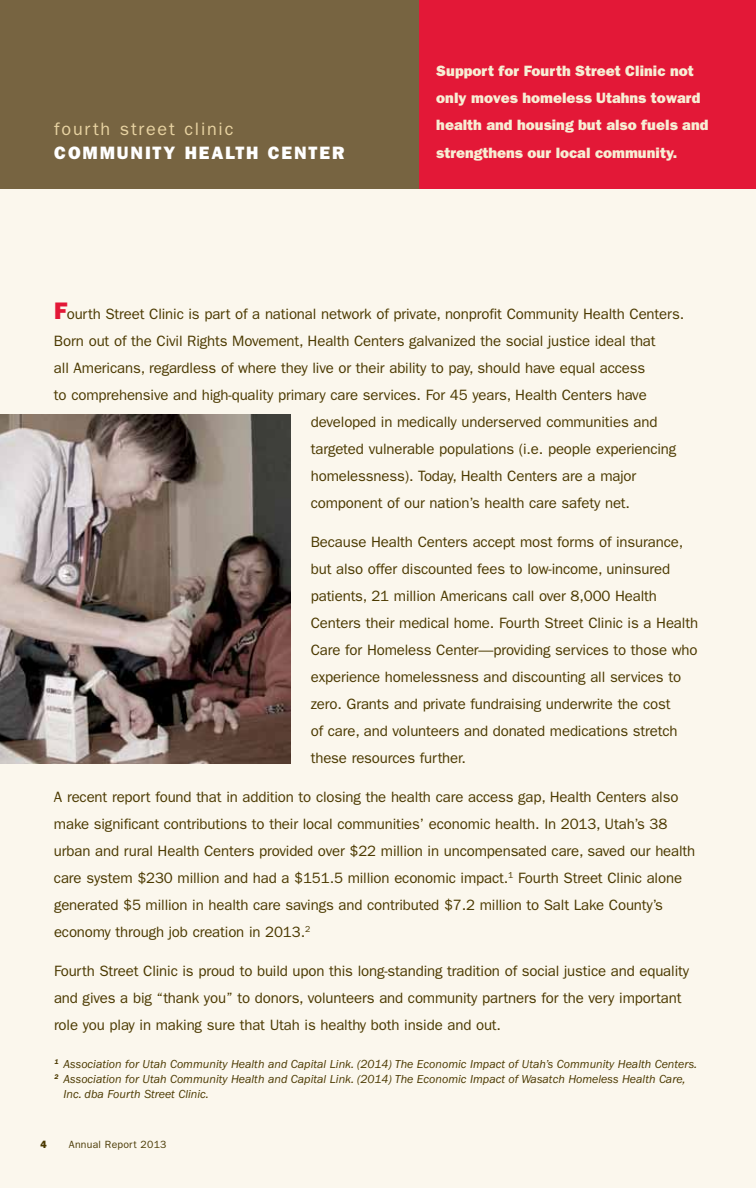
<style>
.page{position:relative;width:756px;height:1188px;background:#fbf7ed}
.page>*{position:absolute;margin:0;border:0;box-sizing:border-box;transform-origin:0 0}
.t1{font:18px "ITC Franklin Gothic Std Hvy";letter-spacing:.1em;color:#fff}
.t2{font:18px "ITC Franklin Gothic Std";letter-spacing:.1em;color:#e8d3a2}
.t3{font:15px/27px "ITC Franklin Gothic Std";letter-spacing:-.01em;color:#4b3900}
.t4{font:15px/27.3px "ITC Franklin Gothic Std Hvy";color:#f7eed4}
.t5{font:italic 12px "ITC Franklin Gothic Std";color:#4b3900}
.t6{font:10.5px "ITC Franklin Gothic Std";letter-spacing:.02em;color:#4b3900}
.t7{font:10.5px "ITC Franklin Gothic Std Hvy";color:#4b3900}
.s1{font-family:"ITC Franklin Gothic Std Hvy";font-size:24px;color:#e31837}
</style>
<div class="page">
<div style="left:0;top:0;width:426px;height:188px;background:#776441"></div>
<div style="left:419px;top:0;width:337px;height:188px;background:#e31837"></div>
<img style="left:0;top:414px;width:291px;height:350px">
<p class="t2" style="left:54px;top:118px;width:181px">fourth street clinic</p>
<p class="t1" style="left:54px;top:142px;width:291px">COMMUNITY HEALTH CENTER</p>
<p class="t4" style="left:436px;top:57px;width:274px">Support for Fourth Street Clinic not only moves homeless Utahns toward health and housing but also fuels and strengthens our local community.</p>
<p class="t3" style="left:54px;top:300px;width:632px"><span class="s1">F</span>ourth Street Clinic is part of a national network of private, nonprofit Community Health Centers.</p>
<p class="t3" style="left:54px;top:327px;width:603px">Born out of the Civil Rights Movement, Health Centers galvanized the social justice ideal that</p>
<p class="t3" style="left:54px;top:354px;width:593px">all Americans, regardless of where they live or their ability to pay, should have equal access</p>
<p class="t3" style="left:54px;top:381px;width:594px">to comprehensive and high-quality primary care services. For 45 years, Health Centers have</p>
<p class="t3" style="left:311px;top:408px;width:348px">developed in medically underserved communities and</p>
<p class="t3" style="left:311px;top:435px;width:367px">targeted vulnerable populations (i.e. people experiencing</p>
<p class="t3" style="left:311px;top:462px;width:327px">homelessness). Today, Health Centers are a major</p>
<p class="t3" style="left:311px;top:489px;width:321px">component of our nation’s health care safety net.</p>
<p class="t3" style="left:311px;top:528px;width:389px">Because Health Centers accept most forms of insurance, but also offer discounted fees to low-income, uninsured patients, 21 million Americans call over 8,000 Health Centers their medical home. Fourth Street Clinic is a Health Care for Homeless Center—providing services to those who experience homelessness and discounting all services to zero. Grants and private fundraising underwrite the cost<br>of care, and volunteers and donated medications stretch these resources further.</p>
<p class="t3" style="left:54px;top:783px;width:643px">A recent report found that in addition to closing the health care access gap, Health Centers also make significant contributions to their local communities’ economic health. In 2013, Utah’s 38 urban and rural Health Centers provided over $22 million in uncompensated care, saved our health care system $230 million and had a $151.5 million economic impact.<sup>1</sup> Fourth Street Clinic alone generated $5 million in health care savings and contributed $7.2 million to Salt Lake County’s economy through job creation in 2013.<sup>2</sup></p>
<p class="t3" style="left:54px;top:957px;width:637px">Fourth Street Clinic is proud to build upon this long-standing tradition of social justice and equality and gives a big “thank you” to donors, volunteers and community partners for the very important role you play in making sure that Utah is healthy both inside and out.</p>
<p class="t5" style="left:55px;top:1057px;width:644px"><sup>1</sup> Association for Utah Community Health and Capital Link. (2014) The Economic Impact of Utah’s Community Health Centers.</p>
<p class="t5" style="left:55px;top:1072px;width:633px"><sup>2</sup> Association for Utah Community Health and Capital Link. (2014) The Economic Impact of Wasatch Homeless Health Care,</p>
<p class="t5" style="left:64px;top:1087px;width:147px">Inc. dba Fourth Street Clinic.</p>
<p class="t7" style="left:40px;top:1138px;width:8px">4</p>
<p class="t6" style="left:69px;top:1138px;width:99px">Annual Report 2013</p>
</div>
